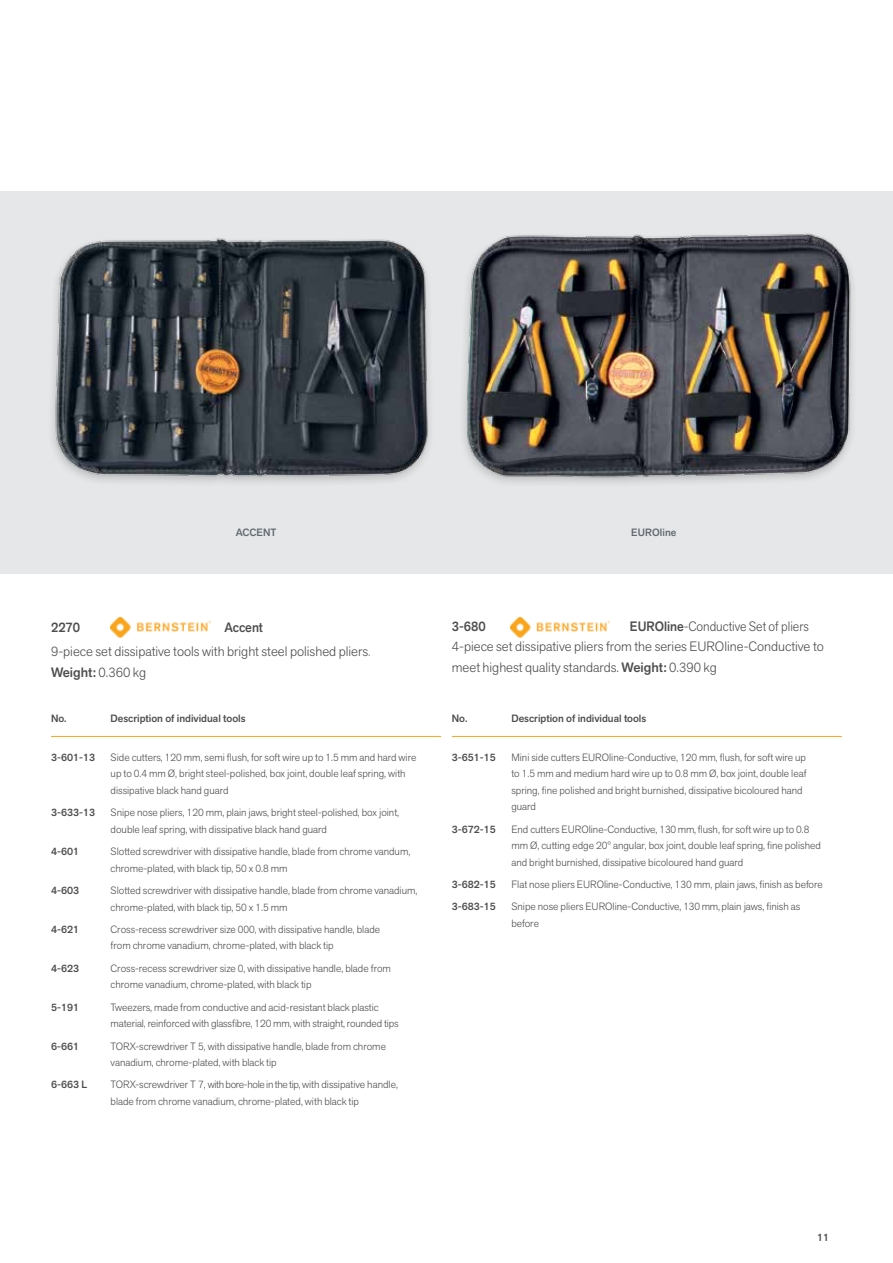
<style>
.page{position:relative;width:893px;height:1263px;background:#fff}
.page>*{position:absolute;margin:0;border:0;box-sizing:border-box;transform-origin:0 0}
.t1{font:300 13.5px/20.2px "Akzid Grtsk Next";color:#4d4d4f;scale:.94 1}
.t2{font:300 13.5px/24.5px "Akzid Grtsk Next";color:#4d4d4f}
.t3{font:500 13.5px "Akzid Grtsk Next";color:#4d4d4f}
.t4{font:500 13.5px "Akzid Grtsk Next";color:#4d4d4f;scale:.94 1}
.t5{font:300 10.5px/16.5px "Akzid Grtsk Next";color:#4d4d4f}
.t6{font:500 10.5px "Akzid Grtsk Next";color:#4d4d4f}
.t7{font:500 10.5px "Akzid Grtsk Next";color:#606a70}
.s1{font-weight:500}
.s2{font-weight:200}
.s3{font-weight:300}
</style>
<div class="page">
<div style="left:0;top:191px;width:893px;height:383px;background:#e6e7e8"></div>
<img style="left:463px;top:233px;width:390px;height:250px">
<img style="left:52px;top:238px;width:378px;height:242px">
<img style="left:111px;top:617px;width:99px;height:20px">
<img style="left:510px;top:617px;width:100px;height:20px">
<hr style="left:51px;top:736px;width:390px;height:1px;background:#faa61a">
<hr style="left:452px;top:736px;width:390px;height:1px;background:#faa61a">
<p class="t7" style="left:236px;top:526px;width:8px">Acc</p>
<p class="t7" style="left:257px;top:526px;width:19px">ent</p>
<p class="t7" style="left:631px;top:526px;width:47px">EUROline</p>
<p class="t2" style="left:51px;top:615px;width:321px;text-indent:173px"><span class="s1">Accent<br></span>9-piece set dissipative tools with bright steel polished pliers<span class="s2">.</span></p>
<p class="t3" style="left:51px;top:663px;width:97px">Weight: <span class="s3">0.360 kg</span></p>
<p class="t4" style="left:51px;top:618px;width:33px">2270</p>
<p class="t6" style="left:51px;top:711px;width:17px">No.</p>
<p class="t6" style="left:111px;top:711px;width:136px">Description of individual tools</p>
<p class="t6" style="left:51px;top:750px;width:46px">3-601-13</p>
<p class="t5" style="left:111px;top:749px;width:307px">Side cutters, 120 mm, semi flush, for soft wire up to 1.5 mm and hard wire up to 0.4 mm Ø, bright steel-polished, box joint, double leaf spring, with dissipative black hand guard</p>
<p class="t6" style="left:51px;top:806px;width:46px">3-633-13</p>
<p class="t5" style="left:111px;top:804px;width:290px">Snipe nose pliers, 120 mm, plain jaws, bright steel-polished, box joint, double leaf spring, with dissipative black hand guard</p>
<p class="t6" style="left:51px;top:845px;width:30px">4-601</p>
<p class="t5" style="left:111px;top:843px;width:301px">Slotted screwdriver with dissipative handle, blade from chrome vandum, chrome-plated, with black tip, 50 x 0.8 mm</p>
<p class="t6" style="left:51px;top:883px;width:30px">4-603</p>
<p class="t5" style="left:111px;top:882px;width:308px">Slotted screwdriver with dissipative handle, blade from chrome vanadium, chrome-plated, with black tip, 50 x 1.5 mm</p>
<p class="t6" style="left:51px;top:922px;width:30px">4-621</p>
<p class="t5" style="left:111px;top:921px;width:271px">Cross-recess screwdriver size 000, with dissipative handle, blade from chrome vanadium, chrome-plated, with black tip</p>
<p class="t6" style="left:51px;top:961px;width:30px">4-623</p>
<p class="t5" style="left:111px;top:960px;width:282px">Cross-recess screwdriver size 0, with dissipative handle, blade from chrome vanadium, chrome-plated, with black tip</p>
<p class="t6" style="left:51px;top:1000px;width:30px">5-191</p>
<p class="t5" style="left:111px;top:999px;width:290px">Tweezers, made from conductive and acid-resistant black plastic material, reinforced with glassfibre, 120 mm, with straight, rounded tips</p>
<p class="t6" style="left:51px;top:1039px;width:30px">6-661</p>
<p class="t5" style="left:111px;top:1037px;width:277px">TORX-screwdriver T 5, with dissipative handle, blade from chrome vanadium, chrome-plated, with black tip</p>
<p class="t6" style="left:51px;top:1078px;width:37px">6-663 L</p>
<p class="t5" style="left:111px;top:1076px;width:289px">TORX-screwdriver T 7, with bore-hole in the tip, with dissipative handle, blade from chrome vanadium, chrome-plated, with black tip</p>
<p class="t1" style="left:452px;top:616px;width:397px;text-indent:178px"><span class="s1">EUROline</span>-Conductive Set of pliers<br>4-piece set dissipative pliers from the series EUROline-Conductive to meet highest quality standards. <span class="s1">Weight:</span> 0.390 kg</p>
<p class="t4" style="left:452px;top:618px;width:38px">3-680</p>
<p class="t6" style="left:452px;top:711px;width:17px">No.</p>
<p class="t6" style="left:511px;top:711px;width:136px">Description of individual tools</p>
<p class="t6" style="left:452px;top:750px;width:46px">3-651-15</p>
<p class="t5" style="left:511px;top:749px;width:297px">Mini side cutters EUROline-Conductive, 120 mm, flush, for soft wire up to 1.5 mm and medium hard wire up to 0.8 mm Ø, box joint, double leaf spring, fine polished and bright burnished, dissipative bicoloured hand guard</p>
<p class="t6" style="left:452px;top:822px;width:46px">3-672-15</p>
<p class="t5" style="left:511px;top:821px;width:311px">End cutters EUROline-Conductive, 130 mm, flush, for soft wire up to 0.8 mm Ø, cutting edge 20° angular, box joint, double leaf spring, fine polished and bright burnished, dissipative bicoloured hand guard</p>
<p class="t6" style="left:452px;top:877px;width:46px">3-682-15</p>
<p class="t5" style="left:511px;top:876px;width:313px">Flat nose pliers EUROline-Conductive, 130 mm, plain jaws, finish as before</p>
<p class="t6" style="left:452px;top:900px;width:46px">3-683-15</p>
<p class="t5" style="left:511px;top:898px;width:290px">Snipe nose pliers EUROline-Conductive, 130 mm, plain jaws, finish as before</p>
<p class="t6" style="left:817px;top:1230px;width:14px">11</p>
</div>
